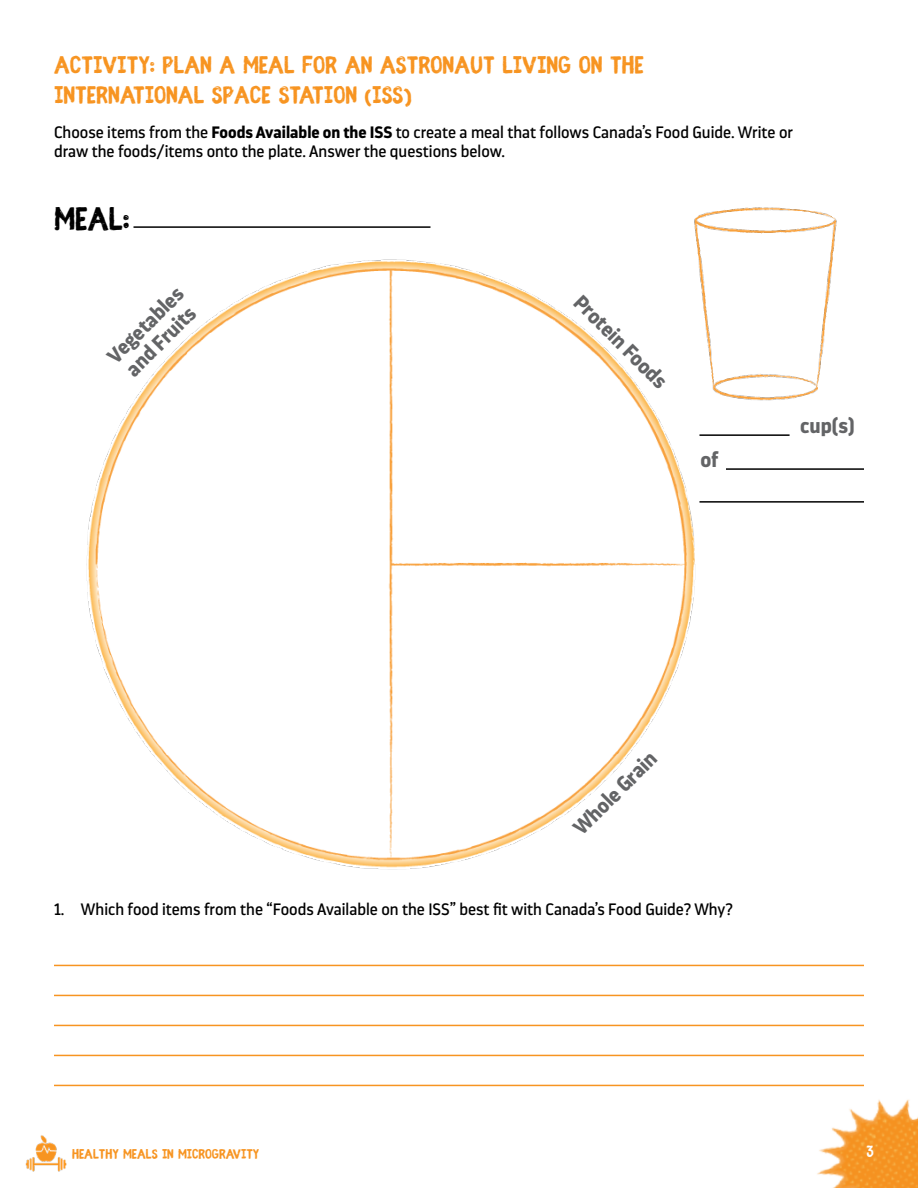
<style>
.page{position:relative;width:918px;height:1188px;background:#fff}
.page>*{position:absolute;margin:0;border:0;box-sizing:border-box;transform-origin:0 0}
.t1{font:700 36px "Fibre Vintage Full";color:#000}
.t2{font:700 27px/30px "Fibre Vintage Full";color:#f79421}
.t3{font:700 21px/22.5px "Darwin Pro";color:#636466}
.t4{font:16.5px/19.8px "Darwin Pro";color:#000}
.t5{font:700 16.5px "Fibre Vintage Full";color:#fff}
.t6{font:700 15px "Fibre Vintage Full";color:#f79421}
.s1{font-weight:700}
</style>
<div class="page">
<img style="left:817px;top:1099px;width:101px;height:89px">
<img style="left:25px;top:1135px;width:42px;height:37px">
<img style="left:86px;top:259px;width:610px;height:611px">
<img style="left:684px;top:207px;width:153px;height:200px">
<hr style="left:699px;top:434px;width:91px;height:2px;background:#000">
<hr style="left:726px;top:468px;width:138px;height:2px;background:#000">
<hr style="left:699px;top:501px;width:165px;height:2px;background:#000">
<hr style="left:54px;top:965px;width:810px;height:1px;background:#f79421">
<hr style="left:54px;top:995px;width:810px;height:1px;background:#f79421">
<hr style="left:54px;top:1025px;width:810px;height:1px;background:#f79421">
<hr style="left:54px;top:1055px;width:810px;height:1px;background:#f79421">
<hr style="left:54px;top:1085px;width:810px;height:1px;background:#f79421">
<hr style="left:134px;top:226px;width:296px;height:2px;background:#000">
<h2 class="t2" style="left:54px;top:50px;width:592px">ACTIVITY: PLAN A MEAL FOR AN ASTRONAUT LIVING ON THE<br>INTERNATIONAL SPACE STATION (ISS)</h2>
<p class="t4" style="left:54px;top:122px;width:741px">Choose items from the <span class="s1">Foods Available on the ISS</span> to create a meal that follows Canada’s Food Guide. Write or draw the foods/items onto the plate. Answer the questions below.</p>
<h1 class="t1" style="left:54px;top:198px;width:77px">MEAL:</h1>
<p class="t3" style="left:103px;top:351px;width:99px;rotate:-45deg">Vegetables and Fruits</p>
<p class="t3" style="left:586px;top:290px;width:124px;rotate:45deg">Protein Foods</p>
<p class="t3" style="left:700px;top:448px;width:19px">of</p>
<p class="t3" style="left:800px;top:414px;width:56px">cup(s)</p>
<p class="t3" style="left:569px;top:823px;width:110px;rotate:-45deg">Whole Grain</p>
<p class="t4" style="left:54px;top:899px;width:680px">1. Which food items from the “Foods Available on the ISS” best fit with Canada’s Food Guide? Why?</p>
<p class="t6" style="left:72px;top:1145px;width:189px">HEALTHY MEALS IN MICROGRAVITY</p>
<p class="t5" style="left:867px;top:1142px;width:9px">3</p>
</div>
